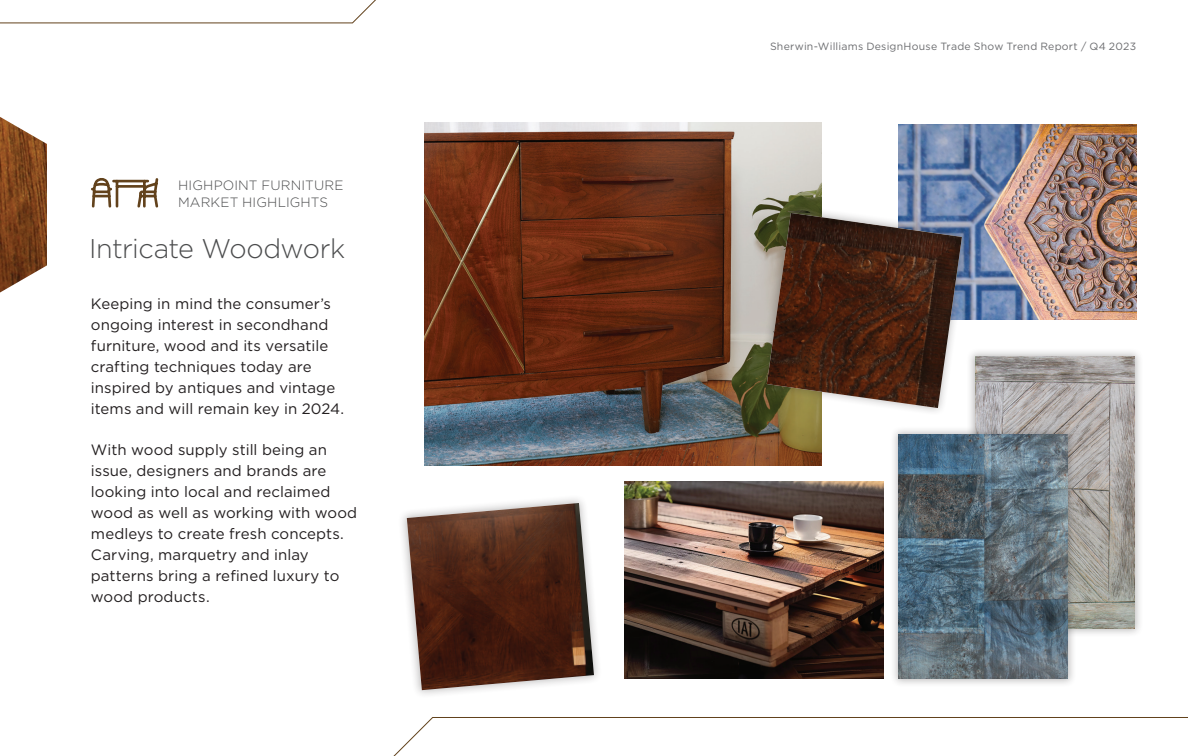
<style>
.page{position:relative;width:1188px;height:756px;background:#fff}
.page>*{position:absolute;margin:0;border:0;box-sizing:border-box;transform-origin:0 0}
.Headings{font:300 27px "Gotham";letter-spacing:-.02em;color:#4b4c4d}
.t1{font:15px/21px "Gotham";letter-spacing:.005em;color:#231f20}
.t2{font:300 13.5px/16.5px "Gotham";letter-spacing:.01em;color:#4b4c4d}
.t3{font:10.5px "Gotham";letter-spacing:.02em;color:#6c6d70}
</style>
<div class="page">
<img style="left:0;top:117px;width:47px;height:176px">
<svg style="left:0;top:0;width:376px;height:24px"></svg>
<svg style="left:393px;top:717px;width:795px;height:39px"></svg>
<svg style="left:91px;top:178px;width:68px;height:30px"></svg>
<div style="left:966px;top:348px;width:178px;height:290px;background:#231f20;opacity:.3"></div>
<img style="left:975px;top:357px;width:160px;height:272px">
<img style="left:624px;top:482px;width:260px;height:197px">
<div style="left:890px;top:426px;width:186px;height:262px;background:#231f20;opacity:.3"></div>
<img style="left:898px;top:435px;width:170px;height:244px">
<svg style="left:402px;top:498px;width:196px;height:197px"></svg>
<img style="left:407px;top:503px;width:187px;height:187px">
<img style="left:425px;top:123px;width:397px;height:342px">
<img style="left:898px;top:125px;width:238px;height:195px">
<svg style="left:756px;top:202px;width:217px;height:217px"></svg>
<img style="left:767px;top:213px;width:195px;height:195px">
<p class="t2" style="left:178px;top:177px;width:167px">HIGHPOINT FURNITURE<br>MARKET HIGHLIGHTS</p>
<p class="Headings" style="left:89px;top:231px;width:257px">Intricate Woodwork</p>
<p class="t1" style="left:91px;top:293px;width:255px">Keeping in mind the consumer’s ongoing interest in secondhand furniture, wood and its versatile crafting techniques today are inspired by antiques and vintage items and will remain key in 2024.</p>
<p class="t1" style="left:91px;top:439px;width:268px">With wood supply still being an issue, designers and brands are looking into local and reclaimed wood as well as working with wood medleys to create fresh concepts.<br>Carving, marquetry and inlay patterns bring a refined luxury to wood products.</p>
<p class="t3" style="left:770px;top:40px;width:368px">Sherwin-Williams DesignHouse Trade Show Trend Report / Q4 2023</p>
</div>
